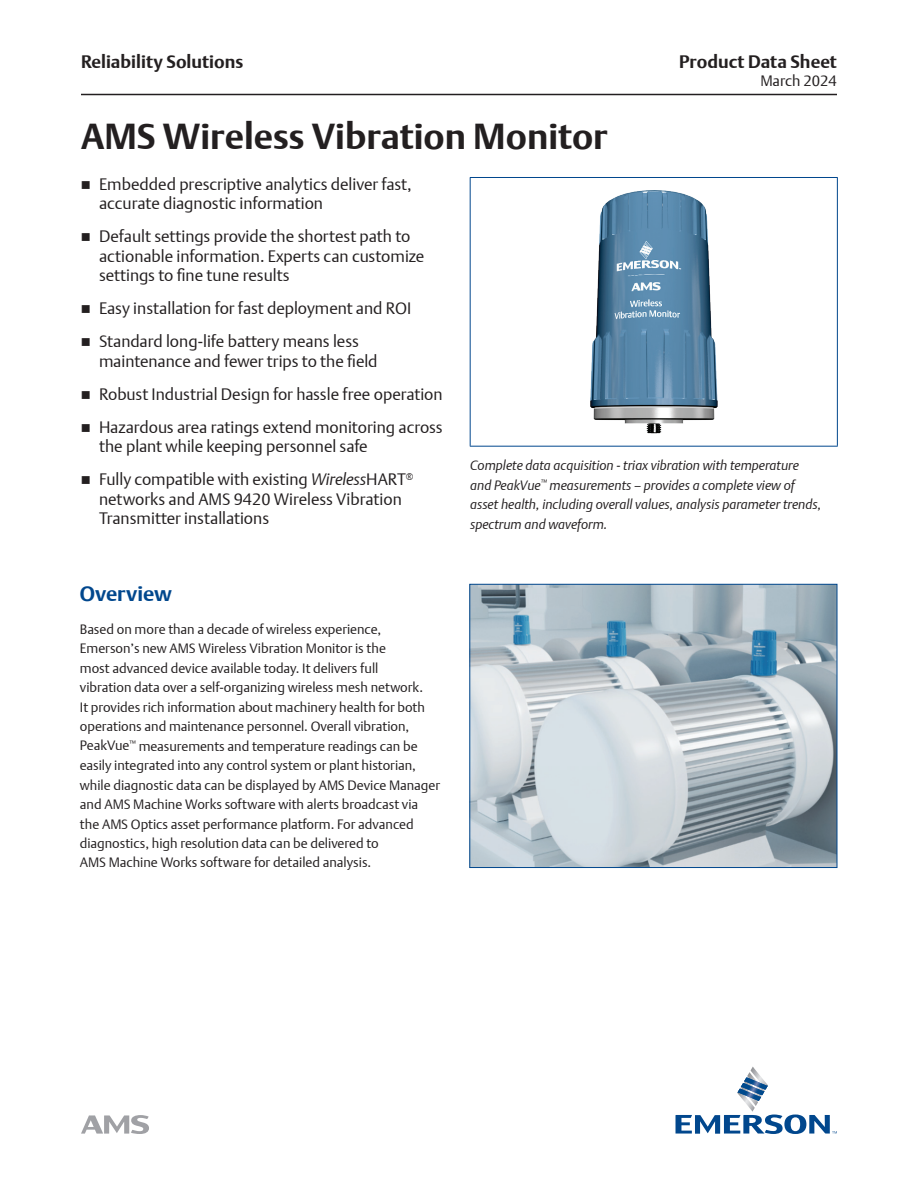
<style>
.page{position:relative;width:918px;height:1188px;background:#fff}
.page>*{position:absolute;margin:0;border:0;box-sizing:border-box;transform-origin:0 0}
.t1{font:700 36px "DTL Argo T";color:#231f20}
.t2{font:700 21px "DTL Argo T";color:#01478d}
.t3{font:700 18px "DTL Argo T";color:#231f20}
.t4{font:16.5px/19.5px "DTL Argo T Light";color:#231f20}
.t5{font:15px "DTL Argo T Light";color:#231f20}
.t6{font:13.5px/19.5px "DTL Argo T Light";color:#231f20}
.t7{font:italic 13.5px/19.5px "DTL Argo T Light";color:#231f20}
.s1{font-style:italic}
</style>
<div class="page">
<hr style="left:81px;top:94px;width:756px;height:1px;background:#231f20">
<svg style="left:81px;top:1115px;width:68px;height:19px"></svg>
<svg style="left:676px;top:1066px;width:161px;height:68px"></svg>
<hr style="left:470px;top:177px;width:368px;height:1px;background:#01478d">
<hr style="left:470px;top:178px;width:1px;height:268px;background:#01478d">
<hr style="left:837px;top:178px;width:1px;height:268px;background:#01478d">
<hr style="left:470px;top:446px;width:368px;height:1px;background:#01478d">
<img style="left:591px;top:191px;width:126px;height:243px">
<img style="left:471px;top:586px;width:364px;height:280px">
<div style="left:469px;top:584px;width:368px;height:284px;border:1px solid #01478d"></div>
<h3 class="t3" style="left:81px;top:51px;width:164px">Reliability Solutions</h3>
<h3 class="t3" style="left:679px;top:51px;width:159px">Product Data Sheet</h3>
<p class="t5" style="left:760px;top:72px;width:78px">March 2024</p>
<h1 class="t1" style="left:81px;top:115px;width:528px">AMS Wireless Vibration Monitor</h1>
<p class="t4" style="left:99px;top:174px;width:314px">Embedded prescriptive analytics deliver fast, accurate diagnostic information</p>
<p class="t4" style="left:99px;top:227px;width:327px">Default settings provide the shortest path to actionable information. Experts can customize settings to fine tune results</p>
<p class="t4" style="left:99px;top:292px;width:314px;line-height:33px">Easy installation for fast deployment and ROI<br>Standard long-life battery means less</p>
<p class="t4" style="left:99px;top:344px;width:345px;line-height:33px">maintenance and fewer trips to the field<br>Robust Industrial Design for hassle free operation<br>Hazardous area ratings extend monitoring across</p>
<p class="t4" style="left:99px;top:430px;width:316px;line-height:33px">the plant while keeping personnel safe<br>Fully compatible with existing <span class="s1">Wireless</span>HART<sup>®</sup></p>
<p class="t4" style="left:99px;top:489px;width:304px">networks and AMS 9420 Wireless Vibration<br>Transmitter installations</p>
<p class="t7" style="left:470px;top:455px;width:353px">Complete data acquisition - triax vibration with temperature and PeakVue<sup>™</sup> measurements – provides a complete view of asset health, including overall values, analysis parameter trends, spectrum and waveform.</p>
<h2 class="t2" style="left:80px;top:581px;width:94px">Overview</h2>
<p class="t6" style="left:80px;top:619px;width:362px">Based on more than a decade of wireless experience, Emerson’s new AMS Wireless Vibration Monitor is the<br>most advanced device available today. It delivers full<br>vibration data over a self-organizing wireless mesh network.<br>It provides rich information about machinery health for both operations and maintenance personnel. Overall vibration, PeakVue<sup>™</sup> measurements and temperature readings can be easily integrated into any control system or plant historian, while diagnostic data can be displayed by AMS Device Manager and AMS Machine Works software with alerts broadcast via the AMS Optics asset performance platform. For advanced diagnostics, high resolution data can be delivered to<br>AMS Machine Works software for detailed analysis.</p>
</div>
